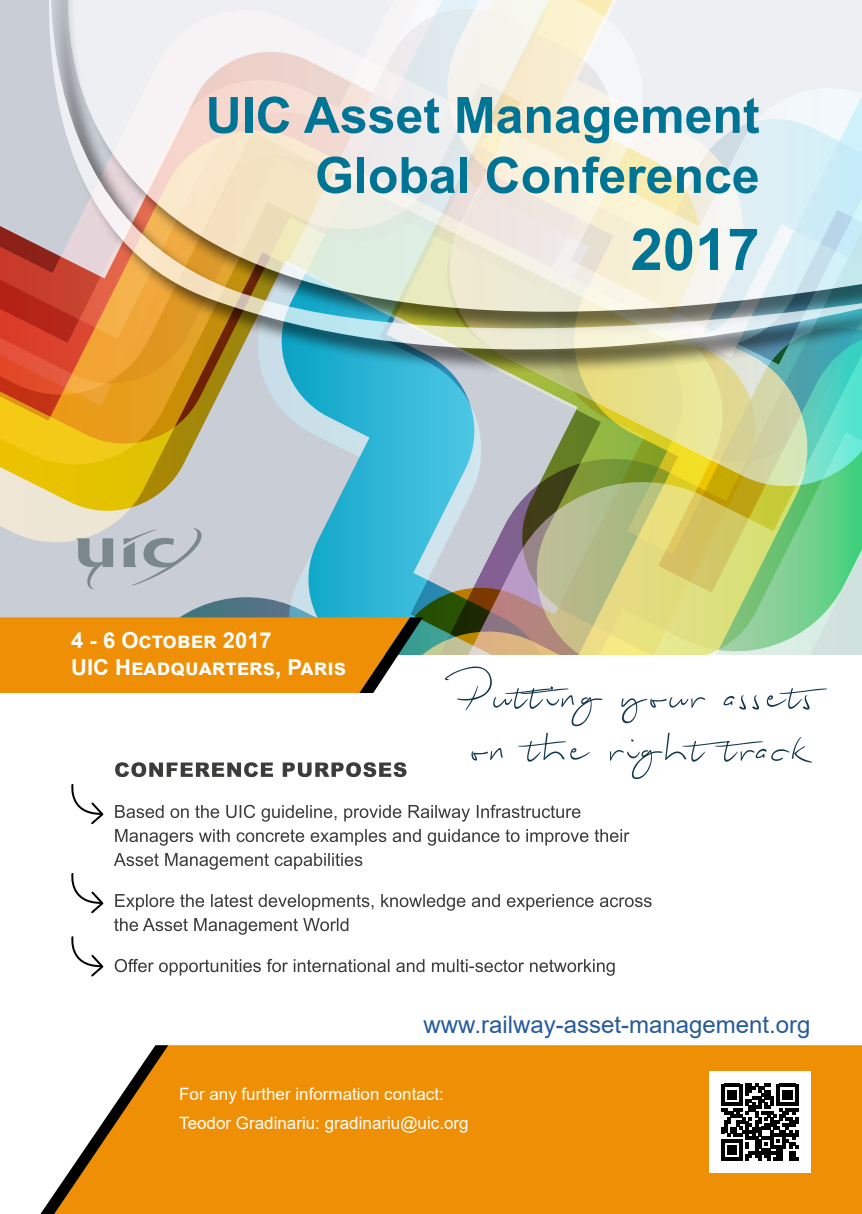
<style>
.page{position:relative;width:862px;height:1214px;background:#fff}
.page>*{position:absolute;margin:0;border:0;box-sizing:border-box;transform-origin:0 0}
.t1{font:700 58px "Arial";color:#007495}
.t2{font:700 50px/60px "Arial";color:#007495;text-align:right}
.t3{font:24px "Arial";color:#275b9b}
.t4{font:700 22px/26.4px "Arial";color:#fff}
.t5{font:17px/28px "Arial";color:#fff}
</style>
<div class="page">
<svg style="left:0;top:130px;width:65px;height:487px;background:#d6a679"></svg>
<svg style="left:65px;top:374px;width:797px;height:281px;background:#a5bf99"></svg>
<svg style="left:0;top:617px;width:423px;height:76px;background:#e38f13"></svg>
<img style="left:31px;top:0;width:831px;height:374px">
<div style="left:168px;top:1045px;width:694px;height:168px;background:#ee8f06"></div>
<svg style="left:41px;top:1045px;width:127px;height:168px"></svg>
<svg style="left:471px;top:732px;width:341px;height:47px"></svg>
<svg style="left:445px;top:666px;width:382px;height:60px"></svg>
<div style="left:709px;top:1071px;width:101px;height:101px;background:#fff"></div>
<svg style="left:721px;top:1083px;width:77px;height:77px"></svg>
<svg style="left:71px;top:784px;width:33px;height:41px"></svg>
<svg style="left:71px;top:873px;width:33px;height:41px"></svg>
<svg style="left:71px;top:936px;width:33px;height:41px"></svg>
<svg style="left:115px;top:958px;width:499px;height:17px"></svg>
<svg style="left:114px;top:918px;width:234px;height:16px"></svg>
<svg style="left:115px;top:894px;width:536px;height:16px"></svg>
<svg style="left:114px;top:853px;width:248px;height:16px"></svg>
<svg style="left:115px;top:829px;width:514px;height:16px"></svg>
<svg style="left:115px;top:804px;width:465px;height:17px"></svg>
<svg style="left:115px;top:762px;width:291px;height:15px"></svg>
<svg style="left:124px;top:528px;width:81px;height:57px;background:#b7bdc5"></svg>
<svg style="left:77px;top:538px;width:36px;height:51px;background:#a8b1b7"></svg>
<h2 class="t2" style="left:206px;top:86px;width:555px">UIC Asset Management<br>Global Conference</h2>
<h1 class="t1" style="left:630px;top:209px;width:130px">2017</h1>
<p class="t4" style="left:71px;top:627px;width:276px">4 - 6 October 2017<br>UIC Headquarters, Paris</p>
<h3 class="t3" style="left:424px;top:1007px;width:388px">www.railway-asset-management.org</h3>
<p class="t5" style="left:179px;top:1080px;width:291px">For any further information contact:<br>Teodor Gradinariu: gradinariu@uic.org</p>
</div>
